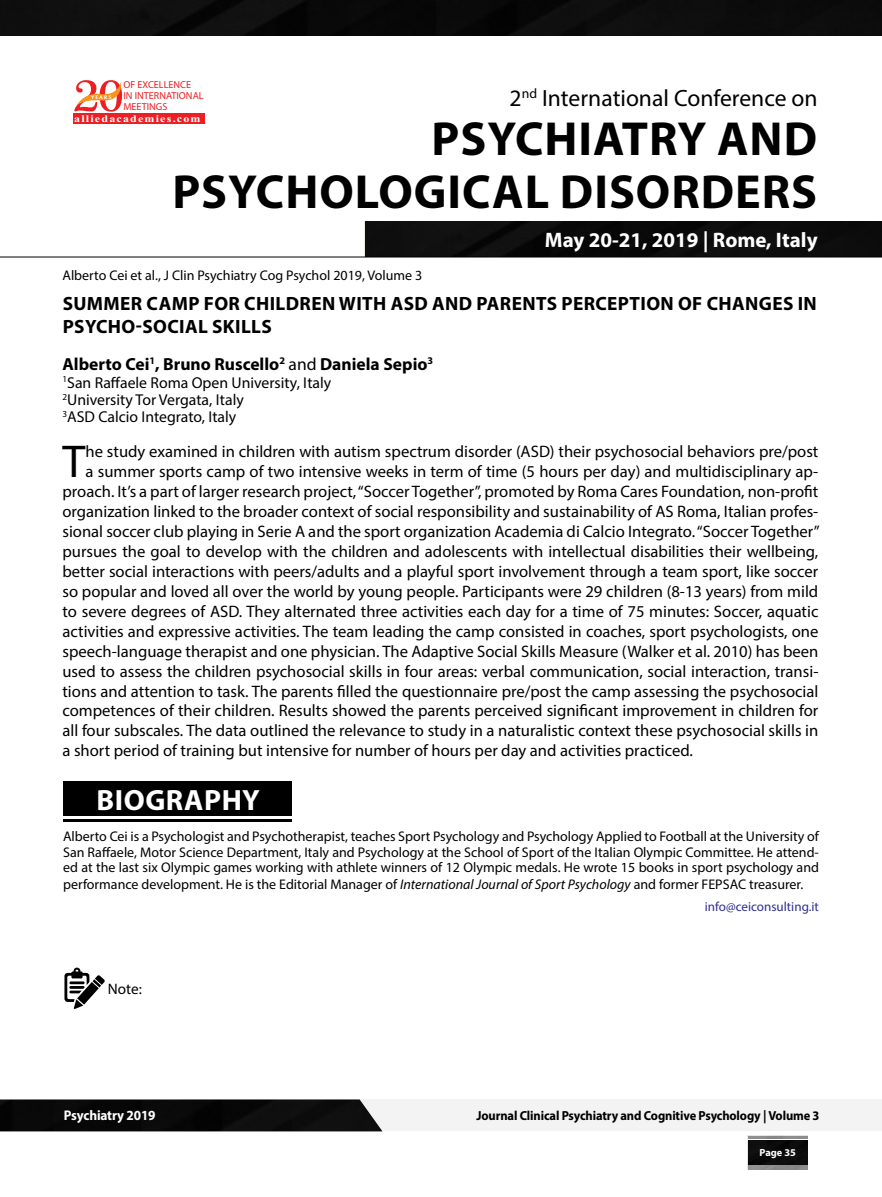
<style>
.page{position:relative;width:882px;height:1197px;background:#fff}
.page>*{position:absolute;margin:0;border:0;box-sizing:border-box;transform-origin:0 0}
.t1{font:700 47.95px/52.9px "Myriad Pro";letter-spacing:.02em;color:#000;text-align:right}
.t2{font:46.2px "Myriad Pro";color:#000}
.t3{font:700 29.4px "Myriad Pro";letter-spacing:.02em;color:#fff}
.t4{font:23.62px "Myriad Pro";color:#000}
.t5{font:700 21px "Myriad Pro";color:#fff}
.t6{font:700 19.25px/22.6px "Myriad Pro";letter-spacing:.02em;color:#000}
.t7{font:700 17.5px "Myriad Pro";color:#000}
.t8{font:16.62px "Myriad Pro";color:#000}
.t9{font:15.75px/17.3px "Myriad Pro";color:#000}
.t10{font:15.22px "Myriad Pro";color:#000}
.t11{font:14px/15.4px "Myriad Pro";color:#000;text-align:justify}
.t12{font:700 14px "Myriad Pro";letter-spacing:-.01em;color:#fff;scale:.95 1}
.t13{font:700 13.12px "Myriad Pro";letter-spacing:-.01em;color:#000;scale:.95 1}
.t14{font:13.12px "Myriad Pro";color:#2e3092}
.t15{font:700 10.33px "Myriad Pro";color:#fff}
.t16{font:10.15px/10.8px "Myriad Pro";color:#ed1f24}
.t17{font:700 10.15px "Times New Roman";letter-spacing:.1em;color:#fff;scale:1.18 1}
.t18{font:5.25px "Oregon LDO Black";letter-spacing:.24em;color:#fff;scale:1.06 1}
.s1{font-weight:400}
.s2{font-style:italic}
</style>
<div class="page">
<img style="left:748px;top:1140px;width:60px;height:24px">
<hr style="left:748px;top:1136px;width:60px;height:3px;background:#000">
<svg style="left:64px;top:967px;width:41px;height:42px"></svg>
<div style="left:365px;top:222px;width:517px;height:35px;background:#0c0c0c"></div>
<hr style="left:0;top:257px;width:882px;height:1px;background:#000">
<div style="left:0;top:0;width:882px;height:35px;background:#0c0c0c"></div>
<div style="left:0;top:1100px;width:382px;height:31px;background:#090909"></div>
<div style="left:73px;top:113px;width:132px;height:11px;background:#ed1f24"></div>
<svg style="left:74px;top:80px;width:49px;height:32px"></svg>
<div style="left:63px;top:781px;width:228px;height:35px;background:#000"></div>
<hr style="left:63px;top:819px;width:228px;height:3px;background:#000">
<p class="t16" style="left:123px;top:79px;width:82px">OF EXCELLENCE<br>IN INTERNATIONAL<br>MEETINGS</p>
<p class="t17" style="left:74px;top:111px;width:109px">alliedacademies.com</p>
<h3 class="t4" style="left:510px;top:83px;width:310px">2<sup>nd</sup> International Conference on</h3>
<p class="t18" style="left:91px;top:94px;width:21px">YEARS</p>
<h1 class="t1" style="left:172px;top:111px;width:646px">PSYCHIATRY AND<br>PSYCHOLOGICAL DISORDERS</h1>
<p class="t11" style="left:62px;top:267px;width:361px">Alberto Cei et al., J Clin Psychiatry Cog Psychol 2019, Volume 3</p>
<p class="t5" style="left:545px;top:226px;width:274px">May 20-21, 2019 | Rome, Italy</p>
<p class="t6" style="left:63px;top:292px;width:756px">SUMMER CAMP FOR CHILDREN WITH ASD AND PARENTS PERCEPTION OF CHANGES IN<br>PSYCHO-SOCIAL SKILLS</p>
<p class="t7" style="left:62px;top:353px;width:372px">Alberto Cei<sup>1</sup>, Bruno Ruscello<sup>2</sup> <span class="s1">and</span> Daniela Sepio<sup>3</sup></p>
<p class="t9" style="left:62px;top:373px;width:270px"><sup>1</sup>San Raffaele Roma Open University, Italy<br><sup>2</sup>University Tor Vergata, Italy<br><sup>3</sup>ASD Calcio Integrato, Italy</p>
<h2 class="t2" style="left:63px;top:433px;width:24px">T</h2>
<p class="t8" style="left:86px;top:441px;width:734px">he study examined in children with autism spectrum disorder (ASD) their psychosocial behaviors pre/post</p>
<p class="t8" style="left:86px;top:461px;width:734px">a summer sports camp of two intensive weeks in term of time (5 hours per day) and multidisciplinary ap-</p>
<p class="t8" style="left:62px;top:481px;width:757px">proach. It’s a part of larger research project, “Soccer Together”, promoted by Roma Cares Foundation, non-profit</p>
<p class="t8" style="left:62px;top:501px;width:757px">organization linked to the broader context of social responsibility and sustainability of AS Roma, Italian profes-</p>
<p class="t8" style="left:62px;top:521px;width:759px">sional soccer club playing in Serie A and the sport organization Academia di Calcio Integrato. “Soccer Together”</p>
<p class="t8" style="left:62px;top:541px;width:757px">pursues the goal to develop with the children and adolescents with intellectual disabilities their wellbeing,</p>
<p class="t8" style="left:62px;top:561px;width:757px">better social interactions with peers/adults and a playful sport involvement through a team sport, like soccer</p>
<p class="t8" style="left:62px;top:581px;width:757px">so popular and loved all over the world by young people. Participants were 29 children (8-13 years) from mild</p>
<p class="t8" style="left:62px;top:601px;width:757px">to severe degrees of ASD. They alternated three activities each day for a time of 75 minutes: Soccer, aquatic</p>
<p class="t8" style="left:62px;top:621px;width:757px">activities and expressive activities. The team leading the camp consisted in coaches, sport psychologists, one</p>
<p class="t8" style="left:62px;top:641px;width:757px">speech-language therapist and one physician. The Adaptive Social Skills Measure (Walker et al. 2010) has been</p>
<p class="t8" style="left:62px;top:661px;width:757px">used to assess the children psychosocial skills in four areas: verbal communication, social interaction, transi-</p>
<p class="t8" style="left:62px;top:681px;width:757px">tions and attention to task. The parents filled the questionnaire pre/post the camp assessing the psychosocial</p>
<p class="t8" style="left:62px;top:701px;width:757px">competences of their children. Results showed the parents perceived significant improvement in children for</p>
<p class="t8" style="left:62px;top:721px;width:757px">all four subscales. The data outlined the relevance to study in a naturalistic context these psychosocial skills in</p>
<p class="t8" style="left:62px;top:741px;width:632px">a short period of training but intensive for number of hours per day and activities practiced.</p>
<h3 class="t3" style="left:96px;top:780px;width:165px">BIOGRAPHY</h3>
<p class="t11" style="left:63px;top:829px;width:757px">Alberto Cei is a Psychologist and Psychotherapist, teaches Sport Psychology and Psychology Applied to Football at the University of San Raffaele, Motor Science Department, Italy and Psychology at the School of Sport of the Italian Olympic Committee. He attend&shy;ed at the last six Olympic games working with athlete winners of 12 Olympic medals. He wrote 15 books in sport psychology and</p>
<p class="t11" style="left:63px;top:877px;width:742px">performance development. He is the Editorial Manager of <span class="s2">International Journal of Sport Psychology</span> and former FEPSAC treasurer.</p>
<p class="t14" style="left:705px;top:899px;width:116px">info@ceiconsulting.it</p>
<p class="t10" style="left:108px;top:979px;width:35px">Note:</p>
<p class="t12" style="left:64px;top:1106px;width:98px">Psychiatry 2019</p>
<p class="t13" style="left:477px;top:1107px;width:363px">Journal Clinical Psychiatry and Cognitive Psychology | Volume 3</p>
<p class="t15" style="left:760px;top:1146px;width:38px">Page 35</p>
</div>
